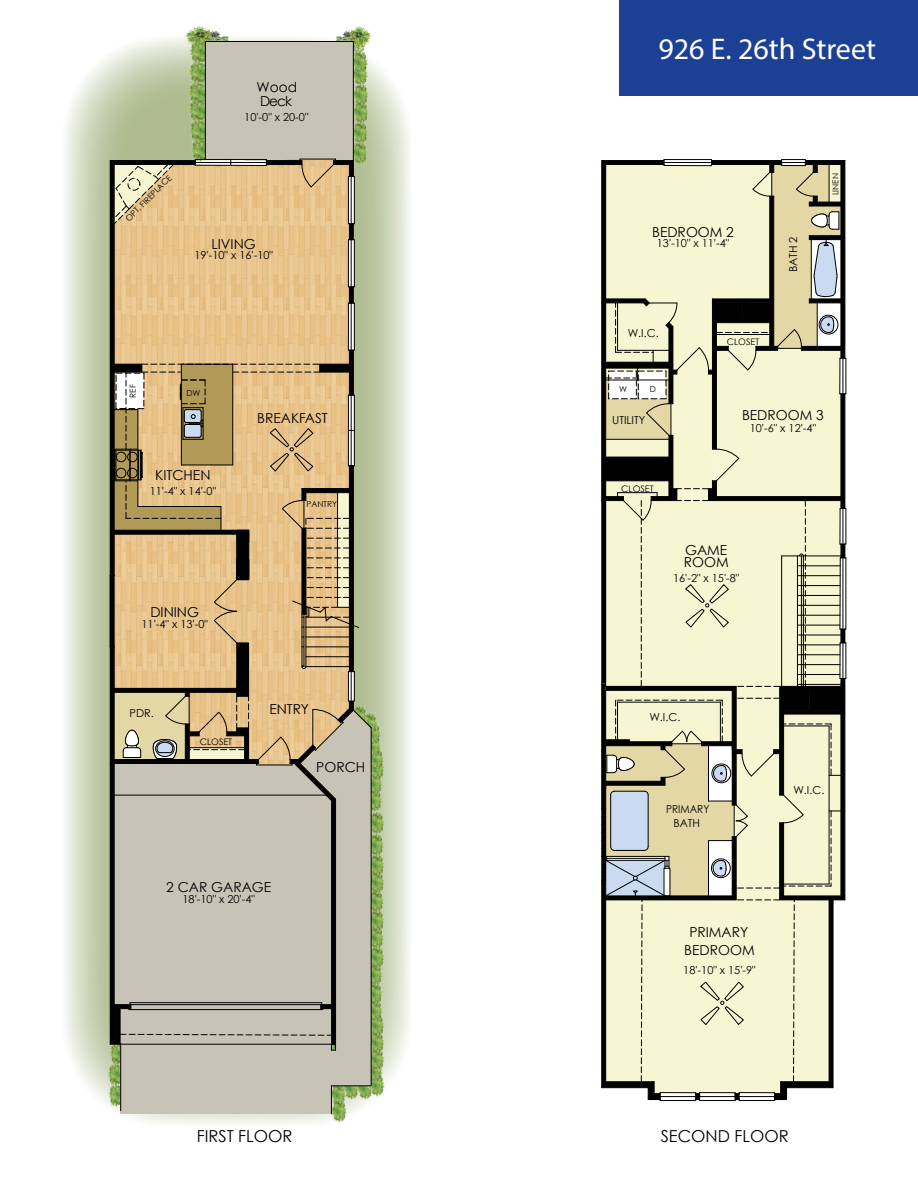
<style>
.page{position:relative;width:918px;height:1188px;background:#fff}
.page>*{position:absolute;margin:0;border:0;box-sizing:border-box;transform-origin:0 0}
.t1{font:30px "Myriad Pro";color:#fff}
.t2{font:16.5px "Century Gothic";color:#000}
.t3{font:13.8px/12.3px "Century Gothic";color:#000}
.t4{font:13.8px/13.8px "Century Gothic";letter-spacing:-.035em;color:#000}
.t5{font:10.95px "Century Gothic";color:#000}
.t6{font:10.95px/14px "Century Gothic";color:#000;text-align:center;scale:.92 1}
.t7{font:9px "Century Gothic";color:#000}
.t8{font:8.25px "Century Gothic";color:#000}
</style>
<div class="page">
<img style="left:65px;top:37px;width:345px;height:1087px">
<img style="left:335px;top:27px;width:36px;height:14px">
<img style="left:185px;top:27px;width:44px;height:14px">
<img style="left:332px;top:1086px;width:6px;height:6px">
<img style="left:338px;top:1086px;width:14px;height:6px">
<img style="left:352px;top:1086px;width:27px;height:17px">
<img style="left:363px;top:1074px;width:28px;height:26px">
<img style="left:372px;top:1074px;width:17px;height:12px">
<img style="left:372px;top:1006px;width:19px;height:68px">
<img style="left:372px;top:1023px;width:19px;height:34px">
<img style="left:372px;top:1009px;width:17px;height:17px">
<img style="left:372px;top:989px;width:17px;height:20px">
<img style="left:372px;top:972px;width:17px;height:17px">
<img style="left:372px;top:938px;width:19px;height:34px">
<img style="left:372px;top:936px;width:18px;height:17px">
<img style="left:372px;top:902px;width:19px;height:34px">
<img style="left:372px;top:897px;width:18px;height:19px">
<img style="left:372px;top:880px;width:19px;height:17px">
<img style="left:372px;top:846px;width:19px;height:34px">
<img style="left:372px;top:838px;width:18px;height:22px">
<img style="left:372px;top:804px;width:19px;height:34px">
<img style="left:372px;top:798px;width:16px;height:17px">
<img style="left:372px;top:784px;width:17px;height:14px">
<img style="left:372px;top:750px;width:19px;height:34px">
<img style="left:372px;top:740px;width:18px;height:34px">
<img style="left:372px;top:749px;width:15px;height:13px">
<img style="left:372px;top:715px;width:15px;height:34px">
<img style="left:372px;top:705px;width:12px;height:34px">
<img style="left:372px;top:698px;width:1px;height:34px">
<img style="left:326px;top:1092px;width:27px;height:32px">
<img style="left:102px;top:1093px;width:18px;height:20px">
<img style="left:101px;top:1058px;width:19px;height:35px">
<img style="left:103px;top:1038px;width:17px;height:34px">
<img style="left:181px;top:36px;width:34px;height:5px">
<img style="left:372px;top:127px;width:2px;height:7px">
<img style="left:372px;top:134px;width:2px;height:34px">
<img style="left:372px;top:110px;width:3px;height:17px">
<img style="left:372px;top:43px;width:3px;height:67px">
<img style="left:372px;top:55px;width:2px;height:34px">
<div style="left:331px;top:1050px;width:40px;height:36px;background:#c7c3b7"></div>
<div style="left:120px;top:1044px;width:211px;height:70px;background:#c7c3b7"></div>
<hr style="left:371px;top:728px;width:1px;height:358px;background:#000">
<hr style="left:120px;top:1043px;width:1px;height:68px;background:#000">
<svg style="left:331px;top:1086px;width:1px;height:28px"></svg>
<hr style="left:331px;top:1085px;width:40px;height:1px;background:#000">
<svg style="left:110px;top:41px;width:262px;height:1010px;background:#c4b491"></svg>
<hr style="left:601px;top:880px;width:1px;height:208px;background:#000">
<hr style="left:601px;top:161px;width:1px;height:648px;background:#000">
<hr style="left:846px;top:558px;width:1px;height:71px;background:#000">
<hr style="left:846px;top:508px;width:1px;height:36px;background:#000">
<hr style="left:846px;top:643px;width:1px;height:35px;background:#000">
<hr style="left:846px;top:358px;width:1px;height:36px;background:#000">
<div style="left:601px;top:809px;width:5px;height:72px;border:1px solid #000"></div>
<svg style="left:602px;top:159px;width:244px;height:942px;background:#d3d3b6"></svg>
<div style="left:620px;top:0;width:298px;height:96px;background:#1c4094"></div>
<p class="t4" style="left:257px;top:80px;width:42px">Wood<br>Deck</p>
<p class="t8" style="left:123px;top:216px;width:63px;rotate:-45deg">OPT. FIREPLACE</p>
<p class="t5" style="left:244px;top:110px;width:66px">10'-0" x 20-0"</p>
<p class="t3" style="left:211px;top:237px;width:46px">LIVING</p>
<p class="t5" style="left:194px;top:247px;width:80px">19'-10" x 16'-10"</p>
<p class="t8" style="left:127px;top:398px;width:15px;rotate:-90deg">REF</p>
<p class="t8" style="left:186px;top:387px;width:16px">DW</p>
<p class="t3" style="left:257px;top:412px;width:72px">BREAKFAST</p>
<p class="t3" style="left:155px;top:468px;width:57px">KITCHEN</p>
<p class="t5" style="left:150px;top:484px;width:68px">11'-4" x 14'-0"</p>
<p class="t8" style="left:307px;top:498px;width:32px">PANTRY</p>
<p class="t3" style="left:150px;top:606px;width:50px">DINING</p>
<p class="t5" style="left:142px;top:616px;width:68px">11'-4" x 13'-0"</p>
<p class="t5" style="left:130px;top:706px;width:26px">PDR.</p>
<p class="t7" style="left:200px;top:735px;width:34px">CLOSET</p>
<p class="t3" style="left:269px;top:703px;width:41px">ENTRY</p>
<p class="t3" style="left:316px;top:761px;width:50px">PORCH</p>
<p class="t3" style="left:166px;top:881px;width:106px">2 CAR GARAGE</p>
<p class="t5" style="left:183px;top:891px;width:74px">18'-10" x 20'-4"</p>
<h2 class="t2" style="left:197px;top:1125px;width:97px">FIRST FLOOR</h2>
<h1 class="t1" style="left:658px;top:30px;width:219px">926 E. 26th Street</h1>
<p class="t3" style="left:652px;top:226px;width:83px">BEDROOM 2</p>
<p class="t5" style="left:657px;top:235px;width:74px">13'-10" x 11'-4"</p>
<p class="t5" style="left:786px;top:272px;width:37px;rotate:-90deg">BATH 2</p>
<p class="t8" style="left:830px;top:195px;width:24px;rotate:-90deg">LINEN</p>
<p class="t5" style="left:628px;top:325px;width:33px">W.I.C.</p>
<p class="t8" style="left:619px;top:383px;width:9px">W</p>
<p class="t8" style="left:650px;top:383px;width:8px">D</p>
<p class="t5" style="left:612px;top:413px;width:35px">UTILITY</p>
<p class="t7" style="left:621px;top:482px;width:34px">CLOSET</p>
<p class="t7" style="left:727px;top:335px;width:34px">CLOSET</p>
<p class="t3" style="left:742px;top:408px;width:83px">BEDROOM 3</p>
<p class="t5" style="left:750px;top:421px;width:68px">10'-6" x 12'-4"</p>
<p class="t3" style="left:684px;top:544px;width:46px">GAME<br>ROOM</p>
<p class="t5" style="left:673px;top:571px;width:68px">16'-2" x 15'-8"</p>
<p class="t5" style="left:649px;top:710px;width:33px">W.I.C.</p>
<p class="t6" style="left:666px;top:802px;width:48px">PRIMARY<br>BATH</p>
<p class="t5" style="left:793px;top:782px;width:33px">W.I.C.</p>
<p class="t3" style="left:684px;top:923px;width:72px;line-height:18.3px;text-align:center">PRIMARY<br>BEDROOM</p>
<p class="t5" style="left:683px;top:963px;width:74px">18'-10" x 15'-9"</p>
<h2 class="t2" style="left:661px;top:1125px;width:130px">SECOND FLOOR</h2>
</div>
